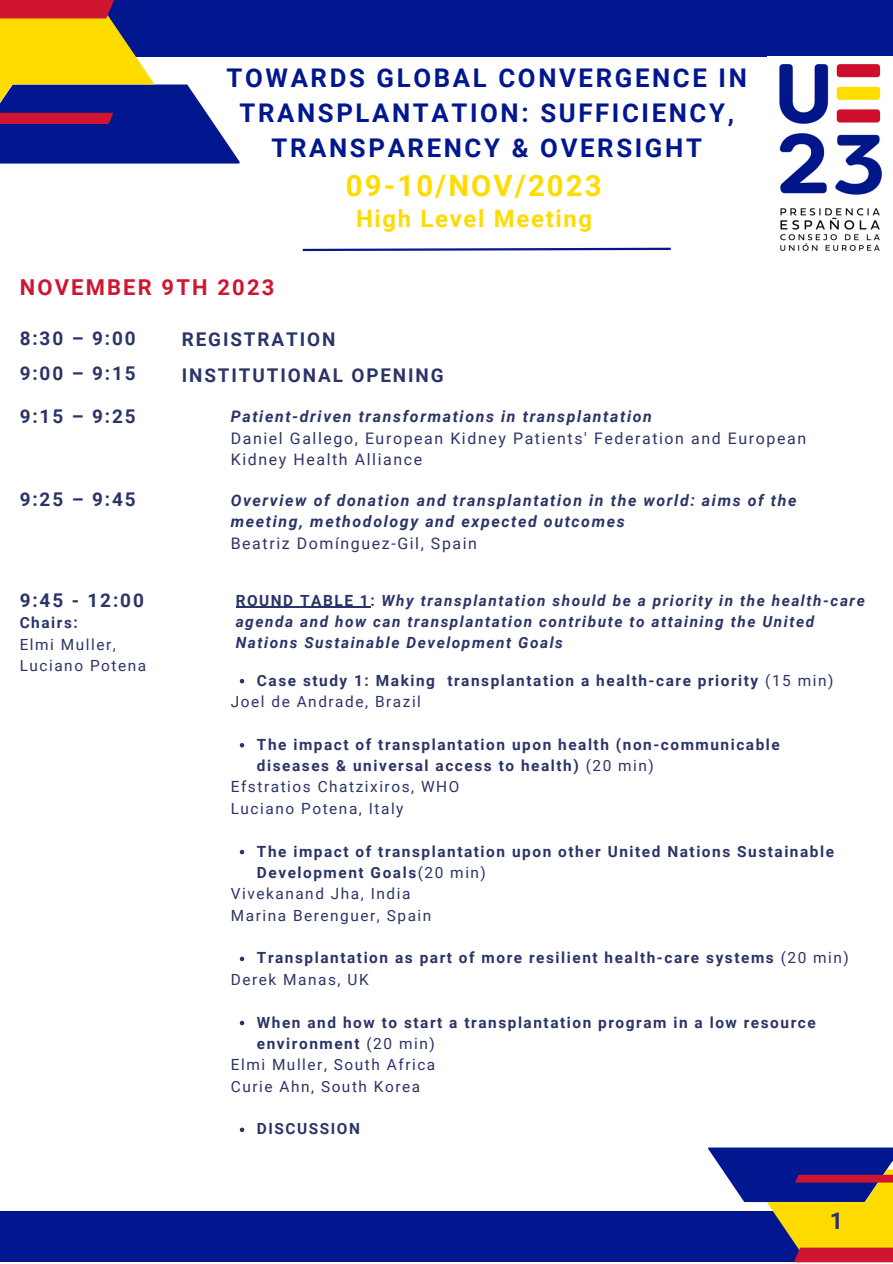
<style>
.page{position:relative;width:893px;height:1264px;background:#fff}
.page>*{position:absolute;margin:0;border:0;box-sizing:border-box;transform-origin:0 0}
.t1{font:700 29.4px "Roboto";letter-spacing:.075em;color:#ffdb00}
.t2{font:700 25.8px/34.8px "Roboto";letter-spacing:.1em;color:#00178f;text-align:center}
.t3{font:700 23.85px "Roboto";letter-spacing:.07em;color:#ffdb00}
.t4{font:700 23.4px "Roboto";color:#2b3467}
.t5{font:700 21.9px "Roboto";letter-spacing:.1em;color:#cf1530}
.t6{font:700 18.9px "Roboto";letter-spacing:.1em;color:#2b3467}
.t7{font:italic 700 15.9px/21.3px "Roboto";letter-spacing:.1em;color:#2b3467}
.t8{font:15.9px/21.3px "Roboto";letter-spacing:.1em;color:#2b3467}
.t9{font:700 15.45px/21.3px "Roboto";letter-spacing:.1em;color:#2b3467}
.t10{font:15.45px/21.3px "Roboto";letter-spacing:.1em;color:#2b3467}
.t11{font:italic 700 15.45px/21.3px "Roboto";letter-spacing:.1em;color:#2b3467}
.s1{font-style:normal}
.s2{font-weight:400}
</style>
<div class="page">
<svg style="left:302px;top:247px;width:369px;height:5px"></svg>
<div style="left:0;top:0;width:892px;height:57px;background:#00178f"></div>
<div style="left:0;top:1211px;width:892px;height:51px;background:#00178f"></div>
<svg style="left:0;top:0;width:239px;height:163px"></svg>
<svg style="left:708px;top:1147px;width:184px;height:115px"></svg>
<img style="left:779px;top:64px;width:103px;height:187px">
<svg style="left:240px;top:679px;width:4px;height:4px"></svg>
<svg style="left:240px;top:743px;width:4px;height:4px"></svg>
<svg style="left:240px;top:849px;width:4px;height:5px"></svg>
<svg style="left:240px;top:956px;width:4px;height:5px"></svg>
<svg style="left:240px;top:1020px;width:4px;height:5px"></svg>
<svg style="left:240px;top:1127px;width:4px;height:5px"></svg>
<hr style="left:236px;top:606px;width:134px;height:1px;background:#2b3467">
<p class="t2" style="left:226px;top:61px;width:522px">TOWARDS GLOBAL CONVERGENCE IN<br>TRANSPLANTATION: SUFFICIENCY,<br>TRANSPARENCY &amp; OVERSIGHT</p>
<p class="t1" style="left:346px;top:169px;width:257px">09-10/NOV/2023</p>
<p class="t3" style="left:356px;top:204px;width:237px">High Level Meeting</p>
<p class="t5" style="left:20px;top:274px;width:256px">NOVEMBER 9TH 2023</p>
<p class="t6" style="left:20px;top:327px;width:117px">8:30 – 9:00</p>
<p class="t6" style="left:182px;top:329px;width:155px">REGISTRATION</p>
<p class="t6" style="left:20px;top:362px;width:117px">9:00 – 9:15</p>
<p class="t6" style="left:182px;top:364px;width:263px">INSTITUTIONAL OPENING</p>
<p class="t6" style="left:20px;top:405px;width:117px">9:15 – 9:25</p>
<p class="t7" style="left:231px;top:406px;width:422px">Patient-driven transformations in transplantation</p>
<p class="t6" style="left:20px;top:488px;width:117px">9:25 – 9:45</p>
<p class="t8" style="left:231px;top:428px;width:577px">Daniel Gallego, European Kidney Patients' Federation and European<br>Kidney Health Alliance</p>
<p class="t7" style="left:231px;top:490px;width:567px">Overview of donation and transplantation in the world: aims of the meeting, methodology and expected outcomes</p>
<p class="t8" style="left:231px;top:532px;width:248px">Beatriz Domínguez-Gil, Spain</p>
<p class="t6" style="left:20px;top:589px;width:126px">9:45 - 12:00</p>
<p class="t11" style="left:236px;top:589px;width:630px"><span class="s1">ROUND TABLE 1:</span> Why transplantation should be a priority in the health-care agenda and how can transplantation contribute to attaining the United<br>Nations Sustainable Development Goals</p>
<p class="t9" style="left:20px;top:612px;width:60px">Chairs:</p>
<p class="t10" style="left:20px;top:633px;width:128px">Elmi Muller,<br>Luciano Potena</p>
<p class="t9" style="left:257px;top:669px;width:578px">Case study 1: Making transplantation a health-care priority <span class="s2">(15 min)</span></p>
<p class="t10" style="left:231px;top:691px;width:192px">Joel de Andrade, Brazil</p>
<p class="t9" style="left:257px;top:733px;width:524px">The impact of transplantation upon health (non-communicable diseases &amp; universal access to health) <span class="s2">(20 min)</span></p>
<p class="t10" style="left:231px;top:776px;width:230px">Efstratios Chatzixiros, WHO</p>
<p class="t10" style="left:231px;top:798px;width:174px">Luciano Potena, Italy</p>
<p class="t9" style="left:257px;top:840px;width:578px">The impact of transplantation upon other United Nations Sustainable<br>Development Goals<span class="s2">(20 min)</span></p>
<p class="t10" style="left:231px;top:883px;width:181px">Vivekanand Jha, India</p>
<p class="t10" style="left:231px;top:904px;width:202px">Marina Berenguer, Spain</p>
<p class="t9" style="left:257px;top:947px;width:593px">Transplantation as part of more resilient health-care systems <span class="s2">(20 min)</span></p>
<p class="t10" style="left:231px;top:968px;width:139px">Derek Manas, UK</p>
<p class="t9" style="left:257px;top:1011px;width:560px">When and how to start a transplantation program in a low resource environment <span class="s2">(20 min)</span></p>
<p class="t10" style="left:231px;top:1054px;width:206px">Elmi Muller, South Africa</p>
<p class="t10" style="left:231px;top:1075px;width:191px">Curie Ahn, South Korea</p>
<p class="t9" style="left:257px;top:1118px;width:104px">DISCUSSION</p>
<p class="t4" style="left:829px;top:1207px;width:15px">1</p>
</div>
